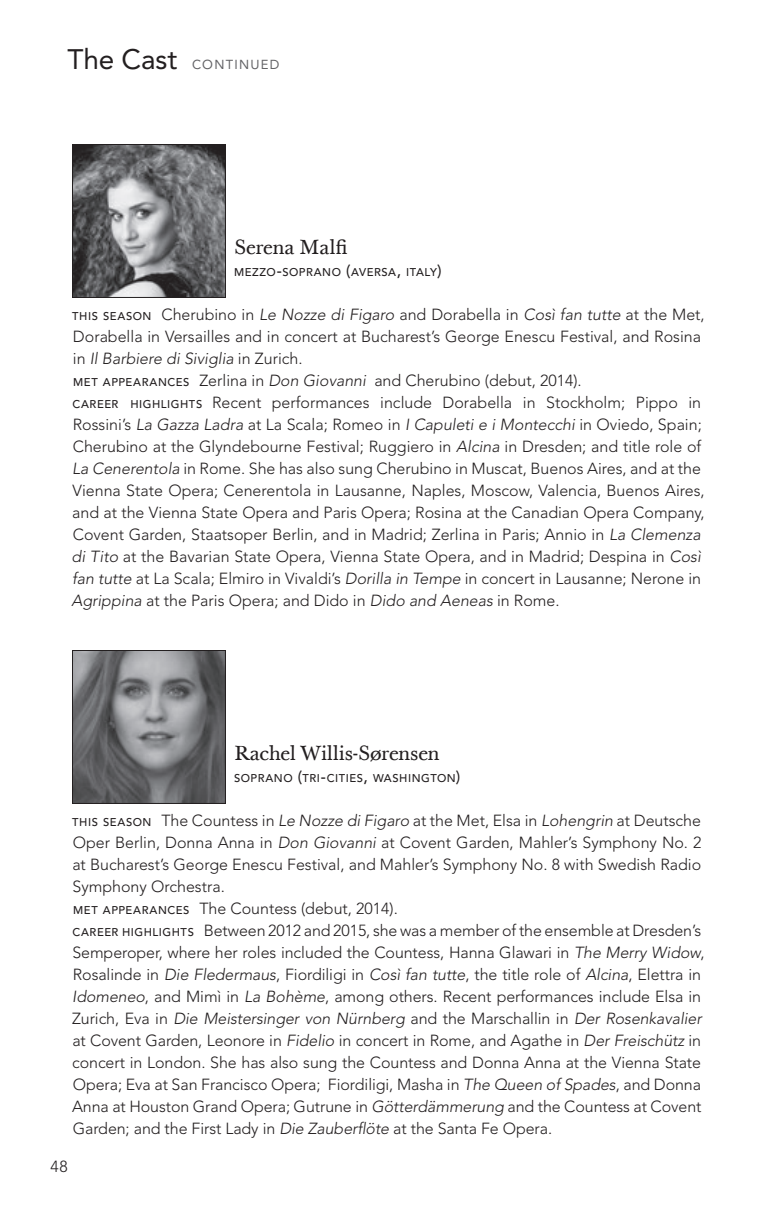
<style>
.page{position:relative;width:774px;height:1224px;background:#fff}
.page>*{position:absolute;margin:0;border:0;box-sizing:border-box;transform-origin:0 0}
.t1{font:20px "Baskerville Ten";letter-spacing:-.015em;color:#231f20}
.t2{font:300 16px/22px "Avenir";color:#231f20}
.t3{font:13px "Avenir";letter-spacing:.095em;color:#636366}
.t4{font:500 11.2px "Avenir";letter-spacing:.045em;color:#231f20}
.s1{font-size:28px;color:#231f20}
.s2{font-size:16px}
.s3{font-weight:500;font-size:11.2px}
.s4{font-style:italic}
</style>
<div class="page">
<img style="left:74px;top:652px;width:150px;height:150px">
<div style="left:72px;top:650px;width:154px;height:154px;border:1px solid #231f20"></div>
<img style="left:74px;top:146px;width:150px;height:150px">
<div style="left:72px;top:144px;width:154px;height:154px;border:1px solid #231f20"></div>
<p class="t3" style="left:68px;top:57px;width:213px"><span class="s1">The Cast</span> CONTINUED</p>
<p class="t1" style="left:234px;top:235px;width:115px">Serena Malfi</p>
<p class="t4" style="left:234px;top:266px;width:209px">MEZZO<span class="s2">-</span>SOPRANO <span class="s2">(</span>AVERSA<span class="s2">,</span> ITALY<span class="s2">)</span></p>
<p class="t2" style="left:71px;top:304px;width:635px"><span class="s3">THIS SEASON</span> Cherubino in <span class="s4">Le Nozze di Figaro</span> and Dorabella in <span class="s4">Così fan tutte</span> at the Met, Dorabella in Versailles and in concert at Bucharest’s George Enescu Festival, and Rosina in <span class="s4">Il Barbiere di Siviglia</span> in Zurich.<br><span class="s3">MET APPEARANCES</span> Zerlina in <span class="s4">Don Giovanni</span> and Cherubino (debut, 2014).<br><span class="s3">CAREER HIGHLIGHTS</span> Recent performances include Dorabella in Stockholm; Pippo in Rossini’s <span class="s4">La Gazza Ladra</span> at La Scala; Romeo in <span class="s4">I Capuleti e i Montecchi</span> in Oviedo, Spain; Cherubino at the Glyndebourne Festival; Ruggiero in <span class="s4">Alcina</span> in Dresden; and title role of <span class="s4">La Cenerentola</span> in Rome. She has also sung Cherubino in Muscat, Buenos Aires, and at the Vienna State Opera; Cenerentola in Lausanne, Naples, Moscow, Valencia, Buenos Aires, and at the Vienna State Opera and Paris Opera; Rosina at the Canadian Opera Company, Covent Garden, Staatsoper Berlin, and in Madrid; Zerlina in Paris; Annio in <span class="s4">La Clemenza di Tito</span> at the Bavarian State Opera, Vienna State Opera, and in Madrid; Despina in <span class="s4">Così fan tutte</span> at La Scala; Elmiro in Vivaldi’s <span class="s4">Dorilla in Tempe</span> in concert in Lausanne; Nerone in <span class="s4">Agrippina</span> at the Paris Opera; and Dido in <span class="s4">Dido and Aeneas</span> in Rome.</p>
<p class="t1" style="left:234px;top:741px;width:207px">Rachel Willis-Sørensen</p>
<p class="t4" style="left:234px;top:772px;width:228px">SOPRANO <span class="s2">(</span>TRI<span class="s2">-</span>CITIES<span class="s2">,</span> WASHINGTON<span class="s2">)</span></p>
<p class="t2" style="left:72px;top:810px;width:634px"><span class="s3">THIS SEASON</span> The Countess in <span class="s4">Le Nozze di Figaro</span> at the Met, Elsa in <span class="s4">Lohengrin</span> at Deutsche Oper Berlin, Donna Anna in <span class="s4">Don Giovanni</span> at Covent Garden, Mahler’s Symphony No. 2 at Bucharest’s George Enescu Festival, and Mahler’s Symphony No. 8 with Swedish Radio Symphony Orchestra.<br><span class="s3">MET APPEARANCES</span> The Countess (debut, 2014).<br><span class="s3">CAREER HIGHLIGHTS</span> Between 2012 and 2015, she was a member of the ensemble at Dresden’s Semperoper, where her roles included the Countess, Hanna Glawari in <span class="s4">The Merry Widow</span>, Rosalinde in <span class="s4">Die Fledermaus</span>, Fiordiligi in <span class="s4">Così fan tutte</span>, the title role of <span class="s4">Alcina</span>, Elettra in <span class="s4">Idomeneo</span>, and Mimì in <span class="s4">La Bohème</span>, among others. Recent performances include Elsa in Zurich, Eva in <span class="s4">Die Meistersinger von Nürnberg</span> and the Marschallin in <span class="s4">Der Rosenkavalier </span>at Covent Garden, Leonore in <span class="s4">Fidelio</span> in concert in Rome, and Agathe in <span class="s4">Der Freischütz</span> in concert in London. She has also sung the Countess and Donna Anna at the Vienna State Opera; Eva at San Francisco Opera; Fiordiligi, Masha in <span class="s4">The Queen of Spades</span>, and Donna Anna at Houston Grand Opera; Gutrune in <span class="s4">Götterdämmerung</span> and the Countess at Covent Garden; and the First Lady in <span class="s4">Die Zauberflöte</span> at the Santa Fe Opera.</p>
<p class="t2" style="left:51px;top:1156px;width:19px">48</p>
</div>
